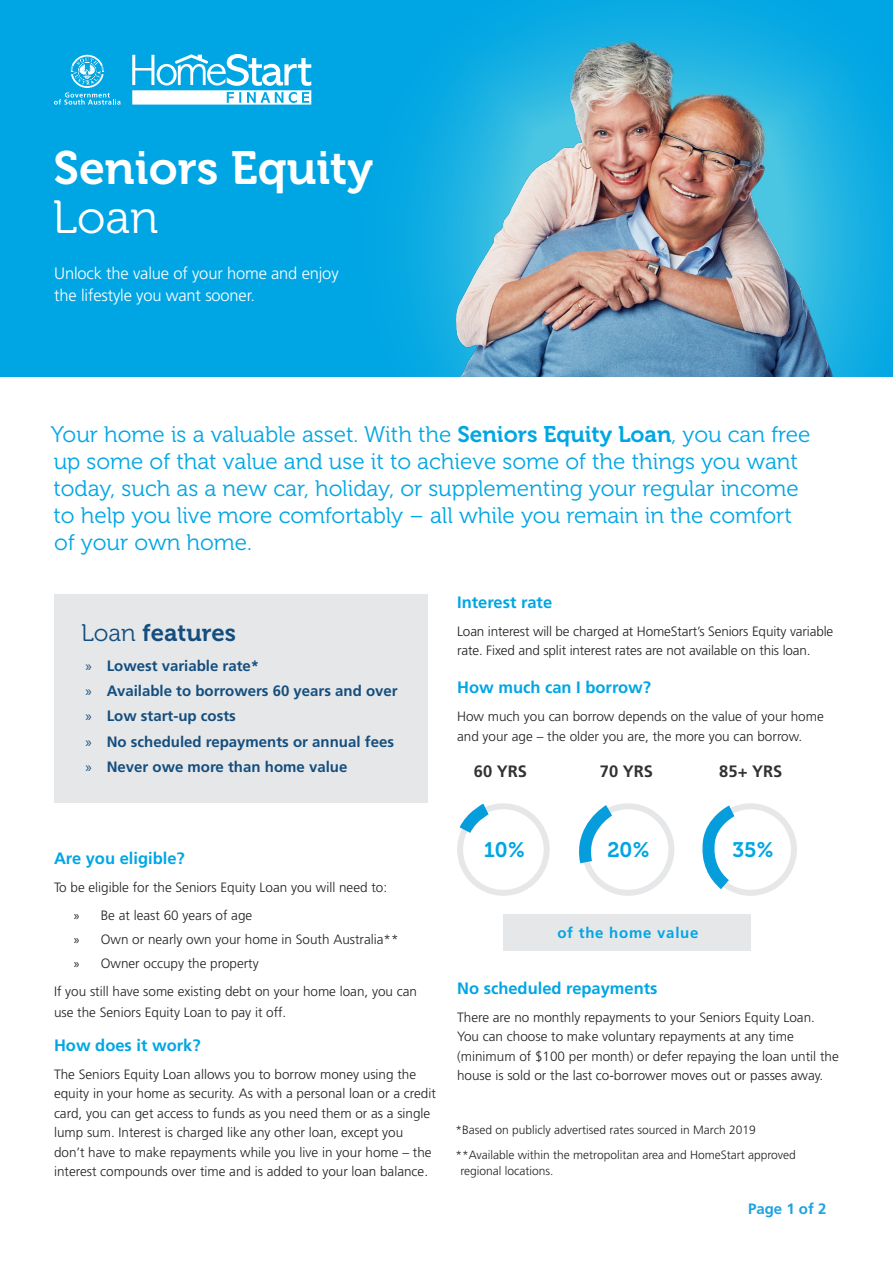
<style>
.page{position:relative;width:893px;height:1263px;background:#fff}
.page>*{position:absolute;margin:0;border:0;box-sizing:border-box;transform-origin:0 0}
.Head_A{font:46.5px/49.7px "Museo 700";color:#fff}
.Head_C{font:24px "Museo 700";color:#144e7e}
.Head_C-2{font:22.5px/27px "Museo 300";color:#00a6e4}
.Head_C-3{font:21px "Museo 700";color:#00a6e4}
.Head_C-4{font:700 16.5px "Frutiger";color:#00a6e4}
.Intro_text{font:300 16.5px/22.5px "Frutiger";letter-spacing:-.01em;color:#fff}
.body_copy{font:700 16.5px "Frutiger";color:#333233}
.t1{font:700 15px "Frutiger";color:#144e7e}
.body_copy-2{font:700 15px "Frutiger";letter-spacing:.05em;color:#00a6e4}
.body_copy-3{font:700 15px "Frutiger";color:#1ea3dd}
.body_copy-4{font:300 13.5px/19.5px "Frutiger";color:#231f20}
.Head_C-5{font:300 13.5px/19.5px "Frutiger";color:#231f20}
.Head_C-6{font:300 12px/16.5px "Frutiger";color:#231f20}
.s1{font-family:"Museo 300"}
.s2{font-family:"Museo 700"}
.s3{font-family:"Myriad Pro";font-weight:400}
</style>
<div class="page">
<div style="left:0;top:0;width:893px;height:377px;background:#00a6e4"></div>
<svg style="left:557px;top:5px;width:336px;height:314px;fill:#09aae3"></svg>
<img style="left:410px;top:20px;width:474px;height:357px">
<svg style="left:54px;top:55px;width:66px;height:50px"></svg>
<svg style="left:132px;top:54px;width:179px;height:51px"></svg>
<div style="left:54px;top:594px;width:373px;height:209px;background:#e6e7e9"></div>
<div style="left:503px;top:915px;width:248px;height:36px;background:#e6e7e9"></div>
<div style="left:457px;top:803px;width:93px;height:93px;border:6px solid #e6e7e9;border-radius:50%"></div>
<div style="left:704px;top:803px;width:93px;height:93px;border:6px solid #e6e7e9;border-radius:50%"></div>
<svg style="left:457px;top:803px;width:41px;height:43px"></svg>
<div style="left:582px;top:803px;width:92px;height:93px;border:6px solid #e6e7e9;border-radius:50%"></div>
<svg style="left:702px;top:804px;width:42px;height:91px"></svg>
<svg style="left:579px;top:804px;width:42px;height:72px"></svg>
<p class="Head_A" style="left:53px;top:143px;width:322px">Seniors Equity<br><span class="s1">Loan</span></p>
<p class="Intro_text" style="left:54px;top:262px;width:286px">Unlock the value of your home and enjoy the lifestyle you want sooner.</p>
<p class="Head_C-2" style="left:51px;top:421px;width:761px">Your home is a valuable asset. With the <span class="s2">Seniors Equity Loan</span>, you can free up some of that value and use it to achieve some of the things you want today, such as a new car, holiday, or supplementing your regular income to help you live more comfortably – all while you remain in the comfort of your own home.</p>
<p class="Head_C" style="left:81px;top:620px;width:156px"><span class="s1">Loan</span> features</p>
<p class="t1" style="left:85px;top:657px;width:175px"><span class="s3">»</span> Lowest variable rate*</p>
<p class="t1" style="left:85px;top:682px;width:314px"><span class="s3">»</span> Available to borrowers 60 years and over</p>
<p class="t1" style="left:85px;top:707px;width:152px"><span class="s3">»</span> Low start-up costs</p>
<p class="t1" style="left:85px;top:733px;width:310px"><span class="s3">»</span> No scheduled repayments or annual fees</p>
<p class="t1" style="left:85px;top:758px;width:263px"><span class="s3">»</span> Never owe more than home value</p>
<p class="Head_C-4" style="left:457px;top:592px;width:97px">Interest rate</p>
<p class="Head_C-5" style="left:457px;top:621px;width:378px">Loan interest will be charged at HomeStart’s Seniors Equity variable rate. Fixed and split interest rates are not available on this loan.</p>
<p class="Head_C-4" style="left:457px;top:678px;width:196px">How much can I borrow?</p>
<p class="body_copy-4" style="left:457px;top:707px;width:368px">How much you can borrow depends on the value of your home and your age – the older you are, the more you can borrow.</p>
<p class="body_copy" style="left:474px;top:762px;width:55px">60 YRS</p>
<p class="body_copy" style="left:600px;top:762px;width:55px">70 YRS</p>
<p class="body_copy" style="left:719px;top:762px;width:65px">85+ YRS</p>
<p class="Head_C-4" style="left:54px;top:849px;width:132px">Are you eligible?</p>
<p class="body_copy-4" style="left:54px;top:878px;width:335px">To be eligible for the Seniors Equity Loan you will need to:</p>
<p class="body_copy-4" style="left:74px;top:906px;width:180px"><span class="s3">»</span> Be at least 60 years of age</p>
<p class="body_copy-4" style="left:74px;top:930px;width:326px"><span class="s3">»</span> Own or nearly own your home in South Australia**</p>
<p class="body_copy-4" style="left:74px;top:953px;width:187px"><span class="s3">»</span> Owner occupy the property</p>
<p class="body_copy-4" style="left:54px;top:981px;width:365px;line-height:21px">If you still have some existing debt on your home loan, you can use the Seniors Equity Loan to pay it off.</p>
<p class="Head_C-4" style="left:54px;top:1035px;width:148px">How does it work?</p>
<p class="body_copy-4" style="left:54px;top:1064px;width:383px">The Seniors Equity Loan allows you to borrow money using the equity in your home as security. As with a personal loan or a credit card, you can get access to funds as you need them or as a single lump sum. Interest is charged like any other loan, except you don’t have to make repayments while you live in your home – the interest compounds over time and is added to your loan balance.</p>
<p class="Head_C-3" style="left:484px;top:838px;width:43px">10%</p>
<p class="Head_C-3" style="left:608px;top:838px;width:44px">20%</p>
<p class="Head_C-3" style="left:732px;top:838px;width:43px">35%</p>
<p class="body_copy-2" style="left:557px;top:924px;width:143px">of the home value</p>
<p class="Head_C-4" style="left:457px;top:978px;width:202px">No scheduled repayments</p>
<p class="Head_C-5" style="left:457px;top:1008px;width:383px">There are no monthly repayments to your Seniors Equity Loan.<br>You can choose to make voluntary repayments at any time (minimum of $100 per month) or defer repaying the loan until the house is sold or the last co-borrower moves out or passes away.</p>
<p class="Head_C-6" style="left:455px;top:1121px;width:302px">*Based on publicly advertised rates sourced in March 2019</p>
<p class="Head_C-6" style="left:460px;top:1146px;width:337px;text-indent:-5px">**Available within the metropolitan area and HomeStart approved regional locations.</p>
<p class="body_copy-3" style="left:748px;top:1199px;width:80px">Page 1 of 2</p>
</div>
